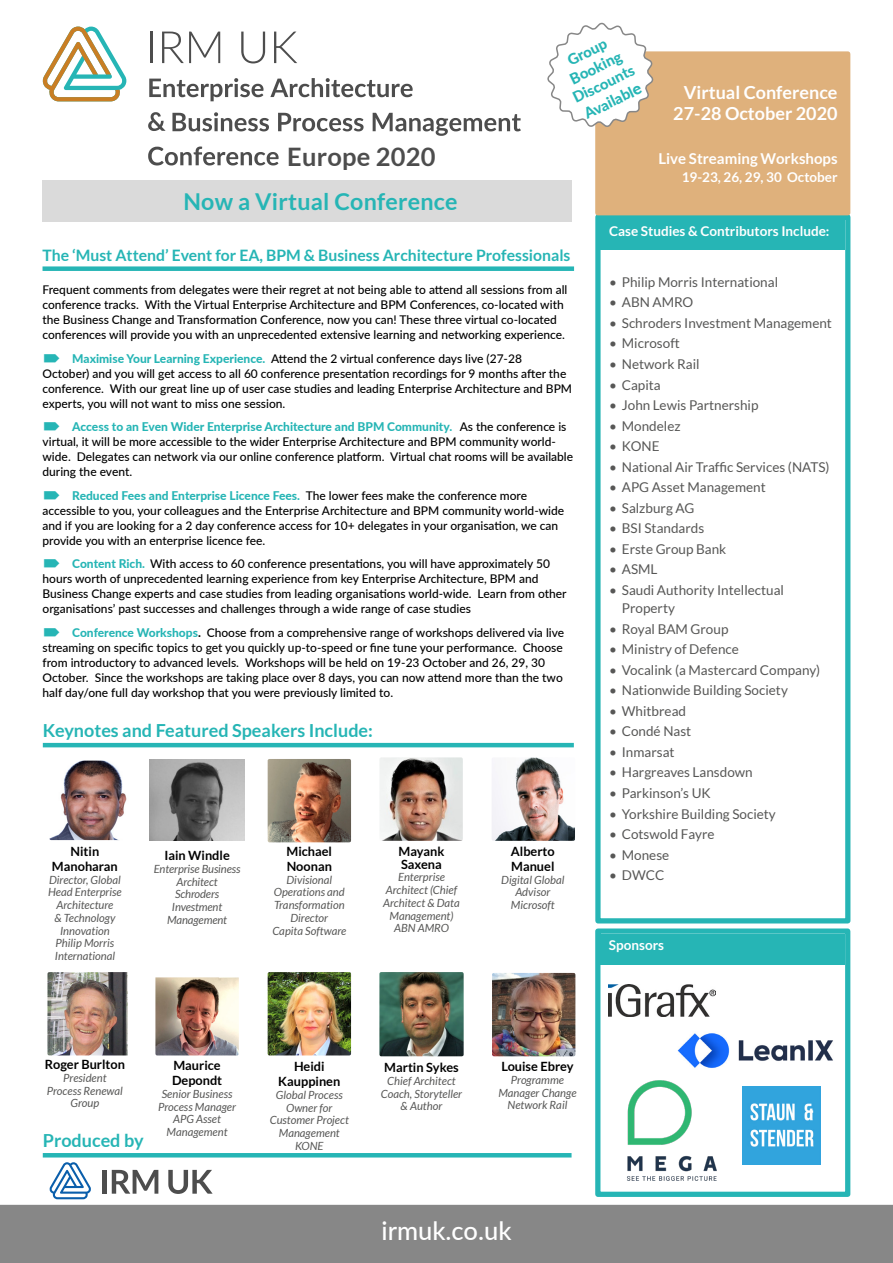
<style>
.page{position:relative;width:893px;height:1263px;background:#fff}
.page>*{position:absolute;margin:0;border:0;box-sizing:border-box;transform-origin:0 0}
.t1{font:500 25.5px "Lato";color:#fff}
.t2{font:700 25.5px "Lato";letter-spacing:.01em;color:#4d4d4d}
.t3{font:700 23.25px "Lato";letter-spacing:.01em;color:#26b5b5}
.t4{font:700 18px "Lato";color:#26b5b5}
.t5{font:700 18px/21px "Lato";color:#fff;text-align:center}
.t6{font:700 15.75px "Lato";color:#26b5b5}
.t7{font:800 15px/18.5px "Lato";color:#26b5b5;text-align:center}
.t8{font:700 15px "Lato";color:#fff}
.t9{font:13.5px/18px "Lato";color:#575756}
.t10{font:700 13.5px "Lato";color:#fff}
.t11{font:700 12.75px/15px "Lato";color:#000}
.t12{font:500 12px/15px "Lato";color:#000}
.t13{font:italic 11.25px/12.8px "Lato";color:#575756;text-align:center}
.s1{font-size:16.5px}
.s2{font-weight:800;color:#26b5b5}
.s3{font-weight:800}
</style>
<div class="page">
<div style="left:601px;top:220px;width:244px;height:30px;background:#26b5b5"></div>
<div style="left:595px;top:214px;width:255px;height:709px;border:5px solid #26b5b5"></div>
<svg style="left:50px;top:1162px;width:41px;height:37px"></svg>
<div style="left:102px;top:1170px;width:5px;height:24px;background:#4d4d4d"></div>
<svg style="left:112px;top:1170px;width:46px;height:24px"></svg>
<svg style="left:168px;top:1170px;width:45px;height:24px"></svg>
<div style="left:598px;top:54px;width:250px;height:159px;background:#dfb17c"></div>
<div style="left:595px;top:51px;width:255px;height:164px;border:5px solid #dfb17c"></div>
<div style="left:0;top:1205px;width:893px;height:58px;background:#878787"></div>
<img style="left:155px;top:977px;width:84px;height:78px">
<img style="left:268px;top:972px;width:83px;height:83px">
<img style="left:380px;top:757px;width:83px;height:84px">
<img style="left:379px;top:972px;width:85px;height:84px">
<img style="left:492px;top:757px;width:83px;height:84px">
<img style="left:492px;top:973px;width:83px;height:83px">
<div style="left:43px;top:266px;width:531px;height:5px;background:#26b5b5"></div>
<div style="left:600px;top:934px;width:245px;height:30px;background:#26b5b5"></div>
<div style="left:595px;top:928px;width:255px;height:269px;border:5px solid #26b5b5"></div>
<hr style="left:43px;top:743px;width:531px;height:4px;background:#26b5b5">
<hr style="left:43px;top:1153px;width:529px;height:4px;background:#26b5b5">
<svg style="left:547px;top:22px;width:108px;height:107px"></svg>
<svg style="left:43px;top:27px;width:84px;height:74px"></svg>
<svg style="left:148px;top:147px;width:131px;height:18px"></svg>
<hr style="left:150px;top:32px;width:3px;height:31px;background:#4d4d4d">
<svg style="left:162px;top:32px;width:58px;height:31px"></svg>
<svg style="left:241px;top:32px;width:24px;height:31px"></svg>
<svg style="left:274px;top:32px;width:23px;height:31px"></svg>
<svg style="left:172px;top:112px;width:97px;height:19px"></svg>
<svg style="left:278px;top:113px;width:86px;height:18px"></svg>
<svg style="left:373px;top:113px;width:148px;height:23px"></svg>
<svg style="left:148px;top:112px;width:18px;height:19px"></svg>
<svg style="left:149px;top:78px;width:114px;height:23px"></svg>
<svg style="left:270px;top:78px;width:143px;height:19px"></svg>
<img style="left:47px;top:972px;width:81px;height:83px">
<img style="left:49px;top:761px;width:78px;height:79px">
<img style="left:268px;top:759px;width:83px;height:83px">
<img style="left:677px;top:1033px;width:156px;height:35px">
<img style="left:150px;top:759px;width:95px;height:82px">
<img style="left:627px;top:1080px;width:90px;height:101px">
<img style="left:742px;top:1086px;width:79px;height:79px">
<div style="left:43px;top:181px;width:529px;height:41px;background:#dadada"></div>
<img style="left:609px;top:984px;width:106px;height:33px">
<h1 class="t2" style="left:287px;top:142px;width:150px">Europe 2020</h1>
<h2 class="t3" style="left:183px;top:188px;width:276px">Now a Virtual Conference</h2>
<p class="t7" style="left:554px;top:57px;width:68px;rotate:-26deg">Group<br>Booking<br>Discounts<br>Availabl<span class="s1">e</span></p>
<h3 class="t5" style="left:673px;top:82px;width:166px">Virtual Conference<br>27-28 October 2020</h3>
<p class="t8" style="left:658px;top:150px;width:181px">Live Streaming Workshops</p>
<p class="t10" style="left:682px;top:169px;width:157px">19-23, 26, 29, 30 October</p>
<p class="t10" style="left:609px;top:223px;width:222px">Case Studies &amp; Contributors Include:</p>
<h3 class="t6" style="left:43px;top:246px;width:529px">The ‘Must Attend’ Event for EA, BPM &amp; Business Architecture Professionals</h3>
<p class="t12" style="left:43px;top:282px;width:526px">Frequent comments from delegates were their regret at not being able to attend all sessions from all conference tracks. With the Virtual Enterprise Architecture and BPM Conferences, co-located with the Business Change and Transformation Conference, now you can! These three virtual co-located conferences will provide you with an unprecedented extensive learning and networking experience.</p>
<p class="t12" style="left:43px;top:350px;width:531px;text-indent:30px"><span class="s2">Maximise Your Learning Experience.</span> Attend the 2 virtual conference days live (27-28<br>October) and you will get access to all 60 conference presentation recordings for 9 months after the conference. With our great line up of user case studies and leading Enterprise Architecture and BPM experts, you will not want to miss one session.</p>
<p class="t12" style="left:43px;top:419px;width:532px;text-indent:30px"><span class="s2">Access to an Even Wider Enterprise Architecture and BPM Community.</span> As the conference is virtual, it will be more accessible to the wider Enterprise Architecture and BPM community world&shy;wide. Delegates can network via our online conference platform. Virtual chat rooms will be available during the event.</p>
<p class="t12" style="left:43px;top:487px;width:523px;text-indent:30px"><span class="s2">Reduced Fees and Enterprise Licence Fees.</span> The lower fees make the conference more accessible to you, your colleagues and the Enterprise Architecture and BPM community world-wide and if you are looking for a 2 day conference access for 10+ delegates in your organisation, we can provide you with an enterprise licence fee.</p>
<p class="t12" style="left:43px;top:556px;width:525px;text-indent:30px"><span class="s2">Content Rich.</span> With access to 60 conference presentations, you will have approximately 50 hours worth of unprecedented learning experience from key Enterprise Architecture, BPM and Business Change experts and case studies from leading organisations world-wide. Learn from other organisations’ past successes and challenges through a wide range of case studies</p>
<p class="t12" style="left:43px;top:624px;width:523px;text-indent:30px"><span class="s2">Conference Workshops</span><span class="s3">.</span> Choose from a comprehensive range of workshops delivered via live streaming on specific topics to get you quickly up-to-speed or fine tune your performance. Choose from introductory to advanced levels. Workshops will be held on 19-23 October and 26, 29, 30<br>October. Since the workshops are taking place over 8 days, you can now attend more than the two half day/one full day workshop that you were previously limited to.</p>
<h3 class="t4" style="left:43px;top:720px;width:332px">Keynotes and Featured Speakers Include:</h3>
<p class="t11" style="left:52px;top:844px;width:67px;text-align:center">Nitin<br>Manoharan</p>
<p class="t13" style="left:48px;top:873px;width:75px">Director, Global<br>Head Enterprise<br>Architecture<br>&amp; Technology<br>Innovation<br>Philip Morris<br>International</p>
<p class="t11" style="left:164px;top:848px;width:67px">Iain Windle</p>
<p class="t13" style="left:154px;top:863px;width:88px">Enterprise Business<br>Architect<br>Schroders<br>Investment<br>Management</p>
<p class="t11" style="left:287px;top:844px;width:47px">Michael<br>Noonan</p>
<p class="t13" style="left:272px;top:873px;width:75px">Divisional<br>Operations and<br>Transformation<br>Director<br>Capita Software</p>
<p class="t11" style="left:398px;top:845px;width:48px;line-height:12.8px">Mayank<br>Saxena</p>
<p class="t13" style="left:383px;top:871px;width:78px">Enterprise<br>Architect (Chief<br>Architect &amp; Data<br>Management)<br>ABN AMRO</p>
<p class="t11" style="left:511px;top:844px;width:45px">Alberto<br>Manuel</p>
<p class="t13" style="left:501px;top:873px;width:65px">Digital Global<br>Advisor<br>Microsoft</p>
<p class="t9" style="left:609px;top:273px;width:171px">• Philip Morris International</p>
<p class="t9" style="left:609px;top:293px;width:86px">• ABN AMRO</p>
<p class="t9" style="left:609px;top:314px;width:224px">• Schroders Investment Management</p>
<p class="t9" style="left:609px;top:334px;width:72px">• Microsoft</p>
<p class="t9" style="left:609px;top:355px;width:92px">• Network Rail</p>
<p class="t9" style="left:609px;top:376px;width:53px">• Capita</p>
<p class="t9" style="left:609px;top:396px;width:151px">• John Lewis Partnership</p>
<p class="t9" style="left:609px;top:417px;width:73px">• Mondelez</p>
<p class="t9" style="left:609px;top:437px;width:52px">• KONE</p>
<p class="t9" style="left:609px;top:458px;width:222px">• National Air Traffic Services (NATS)</p>
<p class="t9" style="left:609px;top:478px;width:158px">• APG Asset Management</p>
<p class="t9" style="left:609px;top:499px;width:87px">• Salzburg AG</p>
<p class="t9" style="left:609px;top:519px;width:97px">• BSI Standards</p>
<p class="t9" style="left:609px;top:540px;width:119px">• Erste Group Bank</p>
<p class="t9" style="left:609px;top:560px;width:50px">• ASML</p>
<p class="t9" style="left:622px;top:581px;width:164px;text-indent:-13px">• Saudi Authority Intellectual<br>Property</p>
<p class="t9" style="left:609px;top:620px;width:121px">• Royal BAM Group</p>
<p class="t9" style="left:609px;top:640px;width:131px">• Ministry of Defence</p>
<p class="t9" style="left:609px;top:661px;width:213px">• Vocalink (a Mastercard Company)</p>
<p class="t9" style="left:609px;top:681px;width:180px">• Nationwide Building Society</p>
<p class="t9" style="left:609px;top:702px;width:78px">• Whitbread</p>
<p class="t9" style="left:609px;top:722px;width:84px">• Condé Nast</p>
<p class="t9" style="left:609px;top:743px;width:67px">• Inmarsat</p>
<p class="t9" style="left:609px;top:763px;width:145px">• Hargreaves Lansdown</p>
<p class="t9" style="left:609px;top:784px;width:103px">• Parkinson’s UK</p>
<p class="t9" style="left:609px;top:804px;width:168px">• Yorkshire Building Society</p>
<p class="t9" style="left:609px;top:825px;width:107px">• Cotswold Fayre</p>
<p class="t9" style="left:609px;top:846px;width:62px">• Monese</p>
<p class="t9" style="left:609px;top:866px;width:57px">• DWCC</p>
<p class="t10" style="left:609px;top:937px;width:57px">Sponsors</p>
<p class="t11" style="left:45px;top:1057px;width:82px">Roger Burlton</p>
<p class="t13" style="left:47px;top:1071px;width:77px">President<br>Process Renewal<br>Group</p>
<h3 class="t4" style="left:43px;top:1130px;width:102px">Produced by</h3>
<p class="t11" style="left:172px;top:1058px;width:52px">Maurice<br>Depondt</p>
<p class="t13" style="left:158px;top:1088px;width:79px">Senior Business<br>Process Manager<br>APG Asset<br>Management</p>
<p class="t11" style="left:278px;top:1059px;width:63px;text-align:center">Heidi<br>Kauppinen</p>
<p class="t13" style="left:270px;top:1089px;width:81px">Global Process<br>Owner for<br>Customer Project<br>Management<br>KONE</p>
<p class="t11" style="left:384px;top:1060px;width:76px">Martin Sykes</p>
<p class="t13" style="left:381px;top:1075px;width:83px">Chief Architect<br>Coach, Storyteller &amp; Author</p>
<p class="t11" style="left:501px;top:1059px;width:74px">Louise Ebrey</p>
<p class="t13" style="left:498px;top:1074px;width:80px">Programme<br>Manager Change<br>Network Rail</p>
<h1 class="t1" style="left:382px;top:1212px;width:131px">irmuk.co.uk</h1>
</div>
